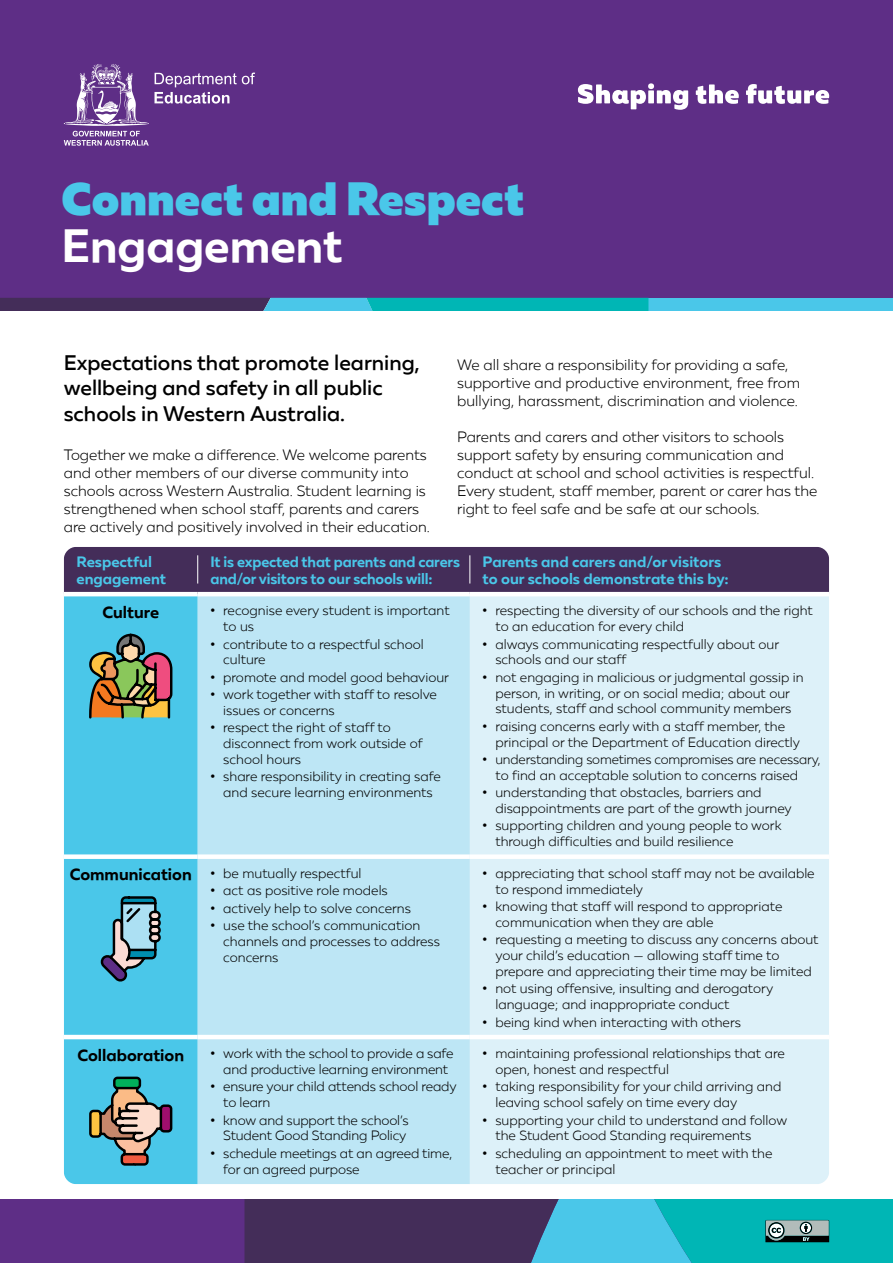
<style>
.page{position:relative;width:893px;height:1263px;background:#fff}
.page>*{position:absolute;margin:0;border:0;box-sizing:border-box;transform-origin:0 0}
.Heading_1{font:900 46.5px "Muller DOE";color:#4ac7e9}
.Heading_1-2{font:700 46.5px "Muller DOE";color:#fff}
.Intro_Para{font:500 21px/25.5px "Muller DOE";color:#000}
.t1{font:700 16.5px "Muller DOE";color:#000}
.Body_Copy{font:300 15px/18px "Muller DOE";color:#000}
.t2{font:700 15px/16.5px "Muller DOE";letter-spacing:-.005em;color:#4ac7e9}
.t3{font:300 13.5px/15.8px "Muller DOE";color:#000}
.s1{font-family:"Arial";font-weight:400}
.s2{font-weight:700;font-size:16.5px}
</style>
<div class="page">
<div style="left:0;top:1199px;width:893px;height:64px;background:#5e2e86"></div>
<svg style="left:244px;top:1199px;width:649px;height:64px;background:#317792"></svg>
<div style="left:0;top:0;width:893px;height:298px;background:#5e2e86"></div>
<div style="left:648px;top:298px;width:245px;height:13px;background:#4ac7e9"></div>
<svg style="left:0;top:298px;width:648px;height:13px;background:#278097"></svg>
<svg style="left:64px;top:64px;width:191px;height:82px"></svg>
<svg style="left:578px;top:83px;width:251px;height:27px"></svg>
<div style="left:64px;top:596px;width:134px;height:588px;background:#4ac7e9"></div>
<div style="left:198px;top:596px;width:272px;height:588px;background:#bde6f5"></div>
<div style="left:470px;top:596px;width:359px;height:588px;background:#ddf1f9"></div>
<div style="left:64px;top:854px;width:134px;height:5px;background:#fff"></div>
<div style="left:198px;top:854px;width:272px;height:5px;background:#fff"></div>
<div style="left:470px;top:854px;width:359px;height:5px;background:#fff"></div>
<hr style="left:64px;top:1035px;width:134px;height:4px;background:#fff">
<hr style="left:198px;top:1035px;width:272px;height:4px;background:#fff">
<hr style="left:470px;top:1035px;width:359px;height:4px;background:#fff">
<div style="left:64px;top:547px;width:765px;height:47px;background:#442d59"></div>
<svg style="left:88px;top:632px;width:86px;height:88px;background:#7c826b"></svg>
<svg style="left:98px;top:895px;width:64px;height:89px;background:#5d9db4"></svg>
<svg style="left:88px;top:1075px;width:86px;height:92px;background:#709a9f"></svg>
<h1 class="Heading_1" style="left:62px;top:169px;width:464px">Connect and Respect</h1>
<h1 class="Heading_1-2" style="left:62px;top:216px;width:282px">Engagement</h1>
<p class="Intro_Para" style="left:64px;top:350px;width:358px">Expectations that promote learning, wellbeing and safety in all public schools in Western Australia.</p>
<p class="Body_Copy" style="left:64px;top:445px;width:368px">Together we make a difference. We welcome parents and other members of our diverse community into schools across Western Australia. Student learning is strengthened when school staff, parents and carers are actively and positively involved in their education.</p>
<p class="Body_Copy" style="left:457px;top:355px;width:344px">We all share a responsibility for providing a safe, supportive and productive environment, free from bullying, harassment, discrimination and violence.</p>
<p class="Body_Copy" style="left:457px;top:427px;width:362px">Parents and carers and other visitors to schools support safety by ensuring communication and conduct at school and school activities is respectful.<br>Every student, staff member, parent or carer has the right to feel safe and be safe at our schools.</p>
<p class="t2" style="left:77px;top:553px;width:91px">Respectful engagement</p>
<p class="t2" style="left:210px;top:553px;width:251px">It is expected that parents and carers and/or visitors to our schools will:</p>
<p class="t2" style="left:483px;top:553px;width:248px">Parents and carers and/or visitors to our schools demonstrate this by:</p>
<p class="t1" style="left:102px;top:602px;width:58px">Culture</p>
<p class="t3" style="left:223px;top:603px;width:228px;text-indent:-13px"><span class="s1">•</span> recognise every student is important to us</p>
<p class="t3" style="left:223px;top:636px;width:202px;text-indent:-13px"><span class="s1">•</span> contribute to a respectful school culture</p>
<p class="t3" style="left:210px;top:669px;width:240px"><span class="s1">•</span> promote and model good behaviour</p>
<p class="t3" style="left:223px;top:686px;width:215px;text-indent:-13px"><span class="s1">•</span> work together with staff to resolve issues or concerns</p>
<p class="t3" style="left:223px;top:720px;width:201px;text-indent:-13px"><span class="s1">•</span> respect the right of staff to disconnect from work outside of school hours</p>
<p class="t3" style="left:210px;top:769px;width:232px;text-align:center"><span class="s1">•</span> share responsibility in creating safe and secure learning environments</p>
<p class="t3" style="left:495px;top:603px;width:319px;text-indent:-13px"><span class="s1">•</span> respecting the diversity of our schools and the right to an education for every child</p>
<p class="t3" style="left:495px;top:636px;width:285px;text-indent:-13px"><span class="s1">•</span> always communicating respectfully about our schools and our staff</p>
<p class="t3" style="left:483px;top:669px;width:323px;text-align:center"><span class="s1">•</span> not engaging in malicious or judgmental gossip in person, in writing, or on social media; about our students, staff and school community members</p>
<p class="t3" style="left:495px;top:718px;width:306px;text-indent:-13px"><span class="s1">•</span> raising concerns early with a staff member, the principal or the Department of Education directly</p>
<p class="t3" style="left:495px;top:751px;width:327px;text-indent:-13px"><span class="s1">•</span> understanding sometimes compromises are necessary, to find an acceptable solution to concerns raised</p>
<p class="t3" style="left:495px;top:784px;width:298px;text-indent:-13px"><span class="s1">•</span> understanding that obstacles, barriers and disappointments are part of the growth journey</p>
<p class="t3" style="left:495px;top:818px;width:288px;text-indent:-13px"><span class="s1">•</span> supporting children and young people to work through difficulties and build resilience</p>
<p class="t3" style="left:70px;top:865px;width:293px"><span class="s2">Communication</span> <span class="s1">•</span> be mutually respectful</p>
<p class="t3" style="left:210px;top:883px;width:179px"><span class="s1">•</span> act as positive role models</p>
<p class="t3" style="left:210px;top:900px;width:202px"><span class="s1">•</span> actively help to solve concerns</p>
<p class="t3" style="left:223px;top:917px;width:218px;text-indent:-13px"><span class="s1">•</span> use the school’s communication channels and processes to address concerns</p>
<p class="t1" style="left:77px;top:1044px;width:108px">Collaboration</p>
<p class="t3" style="left:210px;top:1045px;width:245px;text-align:center"><span class="s1">•</span> work with the school to provide a safe and productive learning environment</p>
<p class="t3" style="left:223px;top:1079px;width:235px;text-indent:-13px"><span class="s1">•</span> ensure your child attends school ready to learn</p>
<p class="t3" style="left:210px;top:1112px;width:200px;text-align:right"><span class="s1">•</span> know and support the school’s<br>Student Good Standing Policy</p>
<p class="t3" style="left:223px;top:1145px;width:230px;text-indent:-13px"><span class="s1">•</span> schedule meetings at an agreed time, for an agreed purpose</p>
<p class="t3" style="left:495px;top:865px;width:321px;text-indent:-13px"><span class="s1">•</span> appreciating that school staff may not be available to respond immediately</p>
<p class="t3" style="left:495px;top:898px;width:288px;text-indent:-13px"><span class="s1">•</span> knowing that staff will respond to appropriate communication when they are able</p>
<p class="t3" style="left:495px;top:932px;width:325px;text-indent:-13px"><span class="s1">•</span> requesting a meeting to discuss any concerns about your child’s education — allowing staff time to prepare and appreciating their time may be limited</p>
<p class="t3" style="left:495px;top:980px;width:279px;text-indent:-13px"><span class="s1">•</span> not using offensive, insulting and derogatory language; and inappropriate conduct</p>
<p class="t3" style="left:483px;top:1014px;width:260px"><span class="s1">•</span> being kind when interacting with others</p>
<p class="t3" style="left:495px;top:1045px;width:291px;text-indent:-13px"><span class="s1">•</span> maintaining professional relationships that are open, honest and respectful</p>
<p class="t3" style="left:495px;top:1079px;width:287px;text-indent:-13px"><span class="s1">•</span> taking responsibility for your child arriving and leaving school safely on time every day</p>
<p class="t3" style="left:495px;top:1112px;width:293px;text-indent:-13px"><span class="s1">•</span> supporting your child to understand and follow the Student Good Standing requirements</p>
<p class="t3" style="left:495px;top:1145px;width:279px;text-indent:-13px"><span class="s1">•</span> scheduling an appointment to meet with the teacher or principal</p>
</div>
